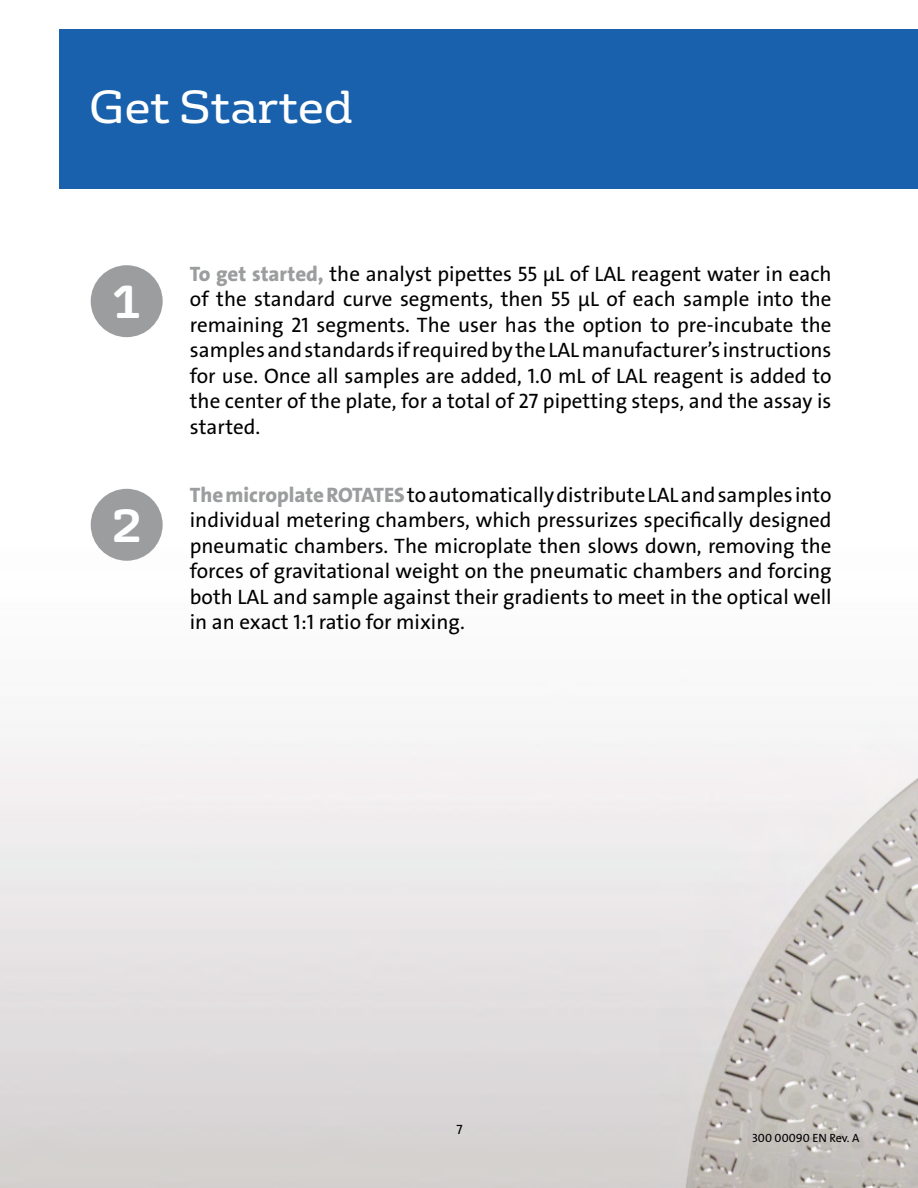
<style>
.page{position:relative;width:918px;height:1188px;background:#fff}
.page>*{position:absolute;margin:0;border:0;box-sizing:border-box;transform-origin:0 0}
.Cover_-_Main_Heading{font:45px "FS Rufus";color:#fff}
.Highlight_Box_-_Head{font:700 45px "FS Rufus";color:#fff}
.Body_Copy_-_TheSans{font:21px/25.5px "The Sans Veolia W5 Pla";color:#000;text-align:justify}
.Page{font:13.5px "The Sans Veolia W5 Pla";color:#000}
.Body_Copy_-_TheSans-2{font:12px "The Sans Veolia W5 Pla";color:#000}
.s1{font-family:"The Sans Veolia W8 Ex Bld";color:#9c9d9e}
</style>
<div class="page">
<img style="left:0;top:488px;width:918px;height:700px">
<div style="left:91px;top:265px;width:72px;height:72px;background:#9c9d9e;border-radius:50%"></div>
<div style="left:91px;top:489px;width:72px;height:72px;background:#9c9d9e;border-radius:50%"></div>
<div style="left:60px;top:30px;width:858px;height:159px;background:#1961ac"></div>
<p class="Cover_-_Main_Heading" style="left:89px;top:70px;width:266px">Get Started</p>
<p class="Highlight_Box_-_Head" style="left:111px;top:263px;width:32px">1</p>
<p class="Highlight_Box_-_Head" style="left:111px;top:486px;width:33px">2</p>
<p class="Body_Copy_-_TheSans" style="left:190px;top:261px;width:643px"><span class="s1">To get started,</span> the analyst pipettes 55 µL of LAL reagent water in each of the standard curve segments, then 55 µL of each sample into the remaining 21 segments. The user has the option to pre-incubate the samples and standards if required by the LAL manufacturer’s instructions for use. Once all samples are added, 1.0 mL of LAL reagent is added to the center of the plate, for a total of 27 pipetting steps, and the assay is started.</p>
<p class="Body_Copy_-_TheSans" style="left:190px;top:482px;width:643px"><span class="s1">The microplate ROTATES</span>to automatically distribute LAL and samples into individual metering chambers, which pressurizes specifically designed pneumatic chambers. The microplate then slows down, removing the forces of gravitational weight on the pneumatic chambers and forcing both LAL and sample against their gradients to meet in the optical well in an exact 1:1 ratio for mixing.</p>
<p class="Page" style="left:457px;top:1121px;width:8px">7</p>
<p class="Body_Copy_-_TheSans-2" style="left:752px;top:1130px;width:109px">300 00090 EN Rev. A</p>
</div>
